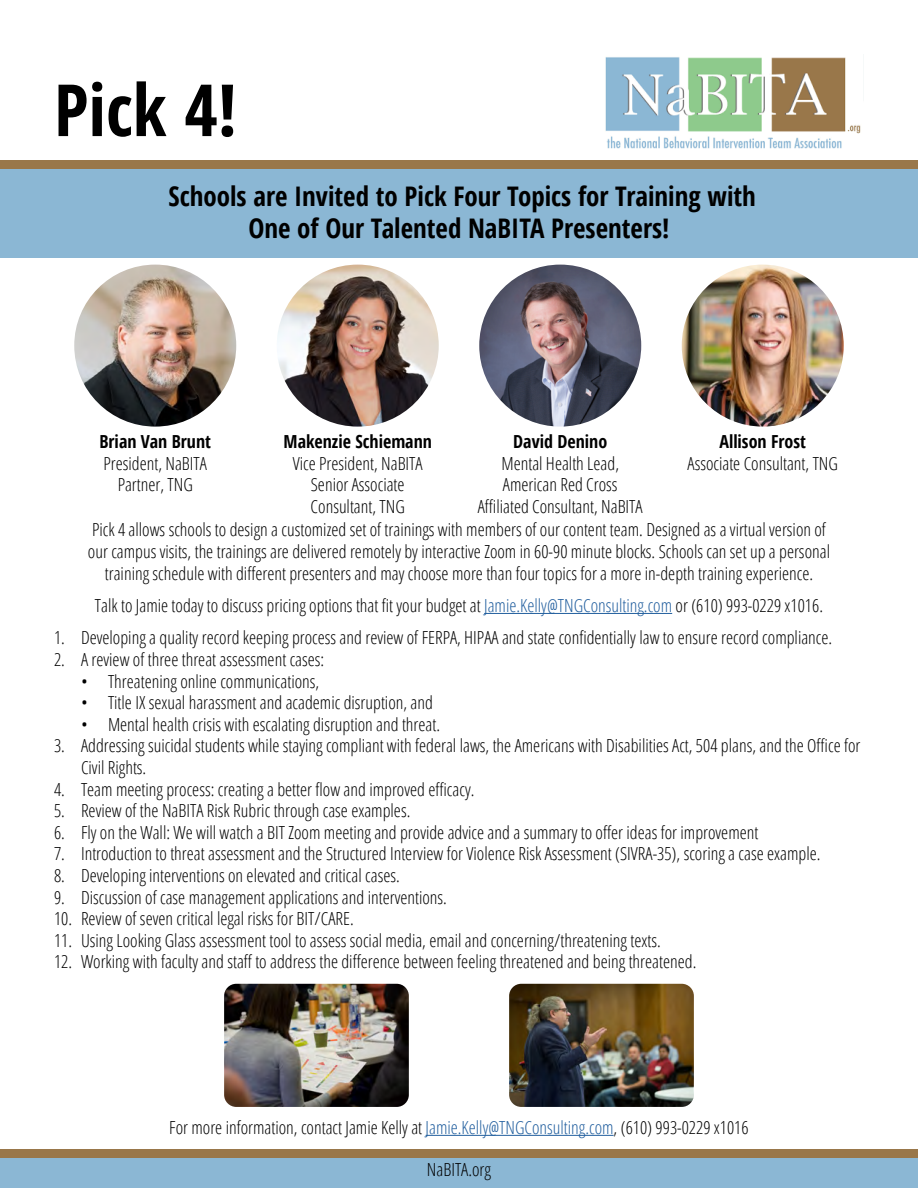
<style>
.page{position:relative;width:918px;height:1188px;background:#fff}
.page>*{position:absolute;margin:0;border:0;box-sizing:border-box;transform-origin:0 0}
.t1{font:700 condensed 72px "Open Sans";color:#000}
.t2{font:700 condensed 27px/32.4px "Open Sans";color:#000;text-align:center}
.t3{font:300 condensed 18px/21.6px "Open Sans";color:#000;text-align:center}
.t4{font:700 condensed 18px "Open Sans";color:#000}
.s1{color:#215e9e}
</style>
<div class="page">
<div style="left:0;top:169px;width:918px;height:88px;background:#8bb7d4"></div>
<div style="left:0;top:160px;width:918px;height:9px;background:#99774a"></div>
<div style="left:0;top:1158px;width:918px;height:30px;background:#8bb7d4"></div>
<div style="left:0;top:1149px;width:918px;height:9px;background:#99774a"></div>
<hr style="left:484px;top:613px;width:188px;height:1px;background:#215e9e">
<img style="left:605px;top:57px;width:256px;height:92px">
<img style="left:74px;top:265px;width:162px;height:162px;border-radius:81px">
<img style="left:277px;top:265px;width:162px;height:162px;border-radius:81px">
<img style="left:479px;top:265px;width:162px;height:162px;border-radius:81px">
<img style="left:682px;top:265px;width:162px;height:162px;border-radius:81px">
<img style="left:509px;top:984px;width:185px;height:123px">
<img style="left:224px;top:984px;width:185px;height:123px">
<hr style="left:426px;top:1135px;width:188px;height:1px;background:#215e9e">
<h1 class="t1" style="left:54px;top:60px;width:185px">Pick 4!</h1>
<h2 class="t2" style="left:169px;top:179px;width:589px">Schools are Invited to Pick Four Topics for Training with<br>One of Our Talented NaBITA Presenters!</h2>
<p class="t4" style="left:99px;top:429px;width:113px">Brian Van Brunt</p>
<p class="t3" style="left:104px;top:452px;width:105px">President, NaBITA<br>Partner, TNG</p>
<p class="t4" style="left:284px;top:429px;width:150px">Makenzie Schiemann</p>
<p class="t3" style="left:293px;top:452px;width:131px">Vice President, NaBITA<br>Senior Associate<br>Consultant, TNG</p>
<p class="t4" style="left:513px;top:429px;width:96px">David Denino</p>
<p class="t3" style="left:478px;top:452px;width:166px">Mental Health Lead,<br>American Red Cross<br>Affiliated Consultant, NaBITA</p>
<p class="t4" style="left:719px;top:429px;width:88px">Allison Frost</p>
<p class="t3" style="left:688px;top:452px;width:152px">Associate Consultant, TNG</p>
<p class="t3" style="left:88px;top:519px;width:744px">Pick 4 allows schools to design a customized set of trainings with members of our content team. Designed as a virtual version of our campus visits, the trainings are delivered remotely by interactive Zoom in 60-90 minute blocks. Schools can set up a personal training schedule with different presenters and may choose more than four topics for a more in-depth training experience.</p>
<p class="t3" style="left:95px;top:594px;width:730px">Talk to Jamie today to discuss pricing options that fit your budget at <span class="s1">Jamie.Kelly@TNGConsulting.com</span> or (610) 993-0229 x1016.</p>
<p class="t3" style="left:54px;top:627px;width:780px">1. Developing a quality record keeping process and review of FERPA, HIPAA and state confidentially law to ensure record compliance.</p>
<p class="t3" style="left:54px;top:648px;width:272px">2. A review of three threat assessment cases:</p>
<p class="t3" style="left:81px;top:670px;width:240px">• Threatening online communications,</p>
<p class="t3" style="left:81px;top:691px;width:353px">• Title IX sexual harassment and academic disruption, and</p>
<p class="t3" style="left:81px;top:713px;width:361px">• Mental health crisis with escalating disruption and threat.</p>
<p class="t3" style="left:81px;top:735px;width:781px;text-align:left;text-indent:-27px">3. Addressing suicidal students while staying compliant with federal laws, the Americans with Disabilities Act, 504 plans, and the Office for<br>Civil Rights.</p>
<p class="t3" style="left:54px;top:778px;width:422px">4. Team meeting process: creating a better flow and improved efficacy.</p>
<p class="t3" style="left:54px;top:799px;width:358px">5. Review of the NaBITA Risk Rubric through case examples.</p>
<p class="t3" style="left:54px;top:821px;width:706px">6. Fly on the Wall: We will watch a BIT Zoom meeting and provide advice and a summary to offer ideas for improvement</p>
<p class="t3" style="left:54px;top:843px;width:768px">7. Introduction to threat assessment and the Structured Interview for Violence Risk Assessment (SIVRA-35), scoring a case example.</p>
<p class="t3" style="left:54px;top:864px;width:347px">8. Developing interventions on elevated and critical cases.</p>
<p class="t3" style="left:54px;top:886px;width:394px">9. Discussion of case management applications and interventions.</p>
<p class="t3" style="left:54px;top:907px;width:301px">10. Review of seven critical legal risks for BIT/CARE.</p>
<p class="t3" style="left:54px;top:929px;width:608px">11. Using Looking Glass assessment tool to assess social media, email and concerning/threatening texts.</p>
<p class="t3" style="left:54px;top:951px;width:644px">12. Working with faculty and staff to address the difference between feeling threatened and being threatened.</p>
<p class="t3" style="left:169px;top:1116px;width:581px">For more information, contact Jamie Kelly at <span class="s1">Jamie.Kelly@TNGConsulting.com</span>, (610) 993-0229 x1016</p>
<p class="t3" style="left:427px;top:1158px;width:66px">NaBITA.org</p>
</div>
